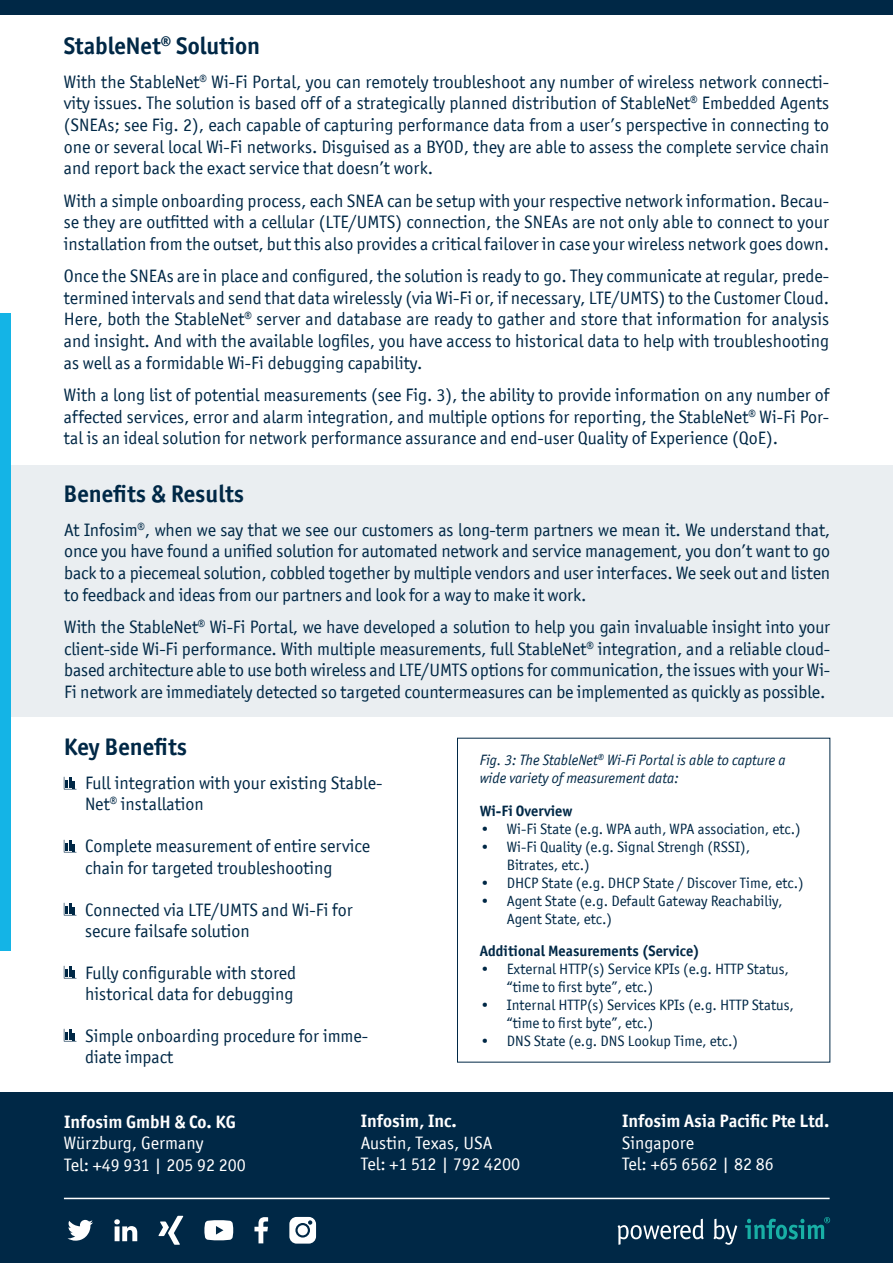
<style>
.page{position:relative;width:893px;height:1263px;background:#fff}
.page>*{position:absolute;margin:0;border:0;box-sizing:border-box;transform-origin:0 0}
.t1{font:700 24px "Officina Sans";color:#002846}
.t2{font:18px/21.6px "Officina Sans";color:#002846;text-align:justify}
.t3{font:18px/21.6px "Officina Sans";color:#fff}
.t4{font:700 18px "Officina Sans";color:#fff}
.t5{font:15px/18px "Officina Sans";color:#002846}
.t6{font:italic 15px/18px "Officina Sans";color:#002846}
.t7{font:700 15px "Officina Sans";color:#002846}
</style>
<div class="page">
<div style="left:0;top:1093px;width:893px;height:170px;background:#002846"></div>
<svg style="left:68px;top:1220px;width:25px;height:20px"></svg>
<svg style="left:114px;top:1219px;width:23px;height:22px"></svg>
<svg style="left:254px;top:1217px;width:14px;height:26px"></svg>
<svg style="left:289px;top:1217px;width:27px;height:26px"></svg>
<div style="left:298px;top:1225px;width:10px;height:10px;background:#fff;border-radius:50%"></div>
<svg style="left:204px;top:1220px;width:29px;height:20px"></svg>
<svg style="left:158px;top:1216px;width:25px;height:29px"></svg>
<hr style="left:64px;top:1198px;width:766px;height:1px;background:#fff">
<svg style="left:618px;top:1219px;width:86px;height:26px"></svg>
<svg style="left:713px;top:1219px;width:24px;height:26px"></svg>
<svg style="left:745px;top:1217px;width:85px;height:22px"></svg>
<div style="left:0;top:0;width:893px;height:14px;background:#002846"></div>
<div style="left:0;top:465px;width:893px;height:251px;background:#eaeef1"></div>
<div style="left:0;top:313px;width:11px;height:637px;background:#14b4e6"></div>
<svg style="left:64px;top:777px;width:13px;height:12px"></svg>
<svg style="left:64px;top:840px;width:13px;height:12px"></svg>
<svg style="left:64px;top:903px;width:12px;height:12px"></svg>
<svg style="left:64px;top:966px;width:12px;height:12px"></svg>
<svg style="left:64px;top:1029px;width:12px;height:12px"></svg>
<h1 class="t1" style="left:64px;top:30px;width:198px">StableNet<sup>®</sup> Solution</h1>
<p class="t2" style="left:64px;top:71px;width:767px">With the StableNet<sup>®</sup> Wi-Fi Portal, you can remotely troubleshoot any number of wireless network connecti&shy;vity issues. The solution is based off of a strategically planned distribution of StableNet<sup>®</sup> Embedded Agents (SNEAs; see Fig. 2), each capable of capturing performance data from a user’s perspective in connecting to one or several local Wi-Fi networks. Disguised as a BYOD, they are able to assess the complete service chain and report back the exact service that doesn’t work.</p>
<p class="t2" style="left:64px;top:190px;width:767px">With a simple onboarding process, each SNEA can be setup with your respective network information. Becau&shy;se they are outfitted with a cellular (LTE/UMTS) connection, the SNEAs are not only able to connect to your installation from the outset, but this also provides a critical failover in case your wireless network goes down.</p>
<p class="t2" style="left:64px;top:265px;width:767px">Once the SNEAs are in place and configured, the solution is ready to go. They communicate at regular, prede&shy;termined intervals and send that data wirelessly (via Wi-Fi or, if necessary, LTE/UMTS) to the Customer Cloud.<br>Here, both the StableNet<sup>®</sup> server and database are ready to gather and store that information for analysis and insight. And with the available logfiles, you have access to historical data to help with troubleshooting as well as a formidable Wi-Fi debugging capability.</p>
<p class="t2" style="left:64px;top:384px;width:767px">With a long list of potential measurements (see Fig. 3), the ability to provide information on any number of affected services, error and alarm integration, and multiple options for reporting, the StableNet<sup>®</sup> Wi-Fi Por&shy;tal is an ideal solution for network performance assurance and end-user Quality of Experience (QoE).</p>
<h1 class="t1" style="left:64px;top:478px;width:182px">Benefits &amp; Results</h1>
<p class="t2" style="left:64px;top:519px;width:768px">At Infosim<sup>®</sup>, when we say that we see our customers as long-term partners we mean it. We understand that, once you have found a unified solution for automated network and service management, you don’t want to go back to a piecemeal solution, cobbled together by multiple vendors and user interfaces. We seek out and listen to feedback and ideas from our partners and look for a way to make it work.</p>
<p class="t2" style="left:64px;top:616px;width:768px">With the StableNet<sup>®</sup> Wi-Fi Portal, we have developed a solution to help you gain invaluable insight into your client-side Wi-Fi performance. With multiple measurements, full StableNet<sup>®</sup> integration, and a reliable cloud&shy;based architecture able to use both wireless and LTE/UMTS options for communication, the issues with your Wi-Fi network are immediately detected so targeted countermeasures can be implemented as quickly as possible.</p>
<h1 class="t1" style="left:64px;top:732px;width:125px">Key Benefits</h1>
<p class="t2" style="left:85px;top:773px;width:299px;line-height:21px">Full integration with your existing Stable-<br>Net<sup>®</sup> installation</p>
<p class="t2" style="left:85px;top:836px;width:287px;line-height:21px">Complete measurement of entire service chain for targeted troubleshooting</p>
<p class="t2" style="left:85px;top:899px;width:269px;line-height:21px">Connected via LTE/UMTS and Wi-Fi for secure failsafe solution</p>
<p class="t2" style="left:85px;top:962px;width:213px;line-height:21px">Fully configurable with stored historical data for debugging</p>
<p class="t2" style="left:85px;top:1025px;width:285px;line-height:21px">Simple onboarding procedure for imme&shy;diate impact</p>
<p class="t6" style="left:480px;top:751px;width:307px">Fig. 3: The StableNet<sup>®</sup> Wi-Fi Portal is able to capture a wide variety of measurement data:</p>
<p class="t7" style="left:480px;top:801px;width:94px">Wi-Fi Overview</p>
<p class="t5" style="left:480px;top:819px;width:322px">• Wi-Fi State (e.g. WPA auth, WPA association, etc.)</p>
<p class="t5" style="left:507px;top:837px;width:245px;text-indent:-27px">• Wi-Fi Quality (e.g. Signal Strengh (RSSI),<br>Bitrates, etc.)</p>
<p class="t5" style="left:480px;top:873px;width:325px">• DHCP State (e.g. DHCP State / Discover Time, etc.)</p>
<p class="t5" style="left:507px;top:891px;width:277px;text-indent:-27px">• Agent State (e.g. Default Gateway Reachabiliy,<br>Agent State, etc.)</p>
<p class="t7" style="left:480px;top:941px;width:222px">Additional Measurements (Service)</p>
<p class="t5" style="left:507px;top:960px;width:284px;text-indent:-27px">• External HTTP(s) Service KPIs (e.g. HTTP Status, “time to first byte”, etc.)</p>
<p class="t5" style="left:507px;top:996px;width:289px;text-indent:-27px">• Internal HTTP(s) Services KPIs (e.g. HTTP Status, “time to first byte”, etc.)</p>
<p class="t5" style="left:480px;top:1032px;width:260px">• DNS State (e.g. DNS Lookup Time, etc.)</p>
<p class="t4" style="left:64px;top:1110px;width:173px">Infosim GmbH &amp; Co. KG</p>
<p class="t3" style="left:64px;top:1132px;width:184px">Würzburg, Germany<br>Tel: +49 931 | 205 92 200</p>
<p class="t4" style="left:361px;top:1110px;width:97px">Infosim, Inc.</p>
<p class="t3" style="left:361px;top:1132px;width:161px">Austin, Texas, USA<br>Tel: +1 512 | 792 4200</p>
<p class="t4" style="left:622px;top:1110px;width:209px">Infosim Asia Pacific Pte Ltd.</p>
<p class="t3" style="left:622px;top:1132px;width:153px">Singapore<br>Tel: +65 6562 | 82 86</p>
</div>
